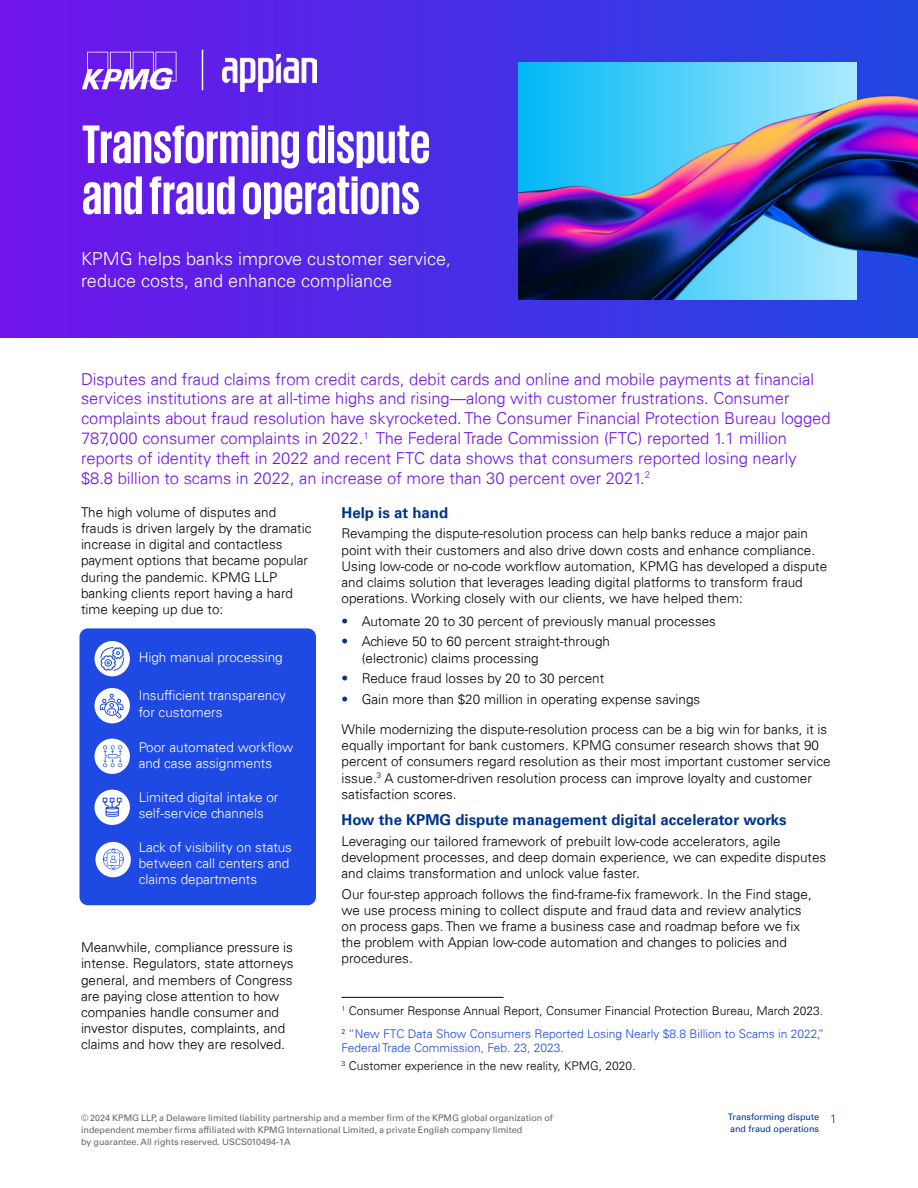
<style>
.page{position:relative;width:918px;height:1188px;background:#fff}
.page>*{position:absolute;margin:0;border:0;box-sizing:border-box;transform-origin:0 0}
.t1{font:700 55.5px/51px "KPMG";color:#fff}
.t2{font:300 18px/21.6px "Univers 45";color:#fff}
.t3{font:300 16.5px/19.8px "Univers 45";color:#7213ea}
.t4{font:700 15px "Univers 65";color:#00338d}
.t5{font:300 13.5px/16.2px "Univers 45";color:#000}
.t6{font:300 13.5px/16.2px "Univers 45";color:#fff}
.t7{font:300 12px/23px "Univers 45";color:#000}
.t8{font:300 12px "Univers 45";color:#00338d}
.t9{font:9px/12px "Univers 55 Roman";color:#666}
.t10{font:9px/12px "Univers 55 Roman";color:#00338d}
.s1{color:#00338d}
.s2{color:#1e49e2}
</style>
<div class="page">
<div style="left:0;top:0;width:918px;height:338px;background:linear-gradient(to right,#7014ea,#2147e2)"></div>
<div style="left:518px;top:62px;width:339px;height:237px;background:linear-gradient(to right,#00b8f5,#abeaff)"></div>
<img style="left:518px;top:70px;width:400px;height:229px">
<svg style="left:82px;top:52px;width:94px;height:38px"></svg>
<div style="left:80px;top:628px;width:236px;height:277px;background:#1e49e2;border-radius:8px"></div>
<hr style="left:342px;top:997px;width:162px;height:1px;background:#000">
<div style="left:95px;top:790px;width:35px;height:35px;background:#fff;border-radius:50%"></div>
<svg style="left:102px;top:797px;width:20px;height:20px"></svg>
<div style="left:95px;top:739px;width:35px;height:35px;background:#fff;border-radius:50%"></div>
<div style="left:95px;top:842px;width:36px;height:35px;background:#fff;border-radius:50%"></div>
<div style="left:95px;top:688px;width:35px;height:35px;background:#fff;border-radius:50%"></div>
<svg style="left:100px;top:693px;width:24px;height:26px"></svg>
<div style="left:95px;top:641px;width:35px;height:35px;background:#fff;border-radius:50%"></div>
<svg style="left:100px;top:647px;width:24px;height:24px"></svg>
<hr style="left:202px;top:50px;width:1px;height:40px;background:#fff">
<img style="left:222px;top:55px;width:94px;height:36px">
<svg style="left:103px;top:849px;width:21px;height:21px"></svg>
<svg style="left:103px;top:745px;width:19px;height:22px"></svg>
<h1 class="t1" style="left:82px;top:117px;width:350px">Transforming dispute and fraud operations</h1>
<h2 class="t2" style="left:81px;top:248px;width:372px">KPMG helps banks improve customer service, reduce costs, and enhance compliance</h2>
<p class="t3" style="left:81px;top:369px;width:751px">Disputes and fraud claims from credit cards, debit cards and online and mobile payments at financial services institutions are at all-time highs and rising—along with customer frustrations. Consumer complaints about fraud resolution have skyrocketed. The Consumer Financial Protection Bureau logged 787,000 consumer complaints in 2022.<sup>1</sup> The Federal Trade Commission (FTC) reported 1.1 million reports of identity theft in 2022 and recent FTC data shows that consumers reported losing nearly $8.8 billion to scams in 2022, an increase of more than 30 percent over 2021.<sup>2</sup></p>
<p class="t5" style="left:81px;top:504px;width:232px">The high volume of disputes and frauds is driven largely by the dramatic increase in digital and contactless payment options that became popular during the pandemic. KPMG LLP banking clients report having a hard time keeping up due to:</p>
<p class="t4" style="left:342px;top:504px;width:108px">Help is at hand</p>
<p class="t5" style="left:342px;top:525px;width:487px">Revamping the dispute-resolution process can help banks reduce a major pain point with their customers and also drive down costs and enhance compliance.<br>Using low-code or no-code workflow automation, KPMG has developed a dispute and claims solution that leverages leading digital platforms to transform fraud operations. Working closely with our clients, we have helped them:</p>
<p class="t5" style="left:342px;top:613px;width:376px"><span class="s1">•</span> Automate 20 to 30 percent of previously manual processes</p>
<p class="t5" style="left:362px;top:634px;width:250px;text-indent:-20px"><span class="s1">•</span> Achieve 50 to 60 percent straight-through (electronic) claims processing</p>
<p class="t5" style="left:342px;top:670px;width:264px"><span class="s1">•</span> Reduce fraud losses by 20 to 30 percent</p>
<p class="t5" style="left:342px;top:691px;width:360px"><span class="s1">•</span> Gain more than $20 million in operating expense savings</p>
<p class="t5" style="left:342px;top:721px;width:491px">While modernizing the dispute-resolution process can be a big win for banks, it is equally important for bank customers. KPMG consumer research shows that 90 percent of consumers regard resolution as their most important customer service issue.<sup>3</sup> A customer-driven resolution process can improve loyalty and customer satisfaction scores.</p>
<p class="t4" style="left:342px;top:811px;width:447px">How the KPMG dispute management digital accelerator works</p>
<p class="t5" style="left:342px;top:833px;width:486px">Leveraging our tailored framework of prebuilt low-code accelerators, agile development processes, and deep domain experience, we can expedite disputes and claims transformation and unlock value faster.</p>
<p class="t5" style="left:342px;top:886px;width:472px">Our four-step approach follows the find-frame-fix framework. In the Find stage, we use process mining to collect dispute and fraud data and review analytics on process gaps. Then we frame a business case and roadmap before we fix the problem with Appian low-code automation and changes to policies and procedures.</p>
<p class="t6" style="left:139px;top:649px;width:146px">High manual processing</p>
<p class="t6" style="left:139px;top:687px;width:149px">Insufficient transparency for customers</p>
<p class="t6" style="left:139px;top:739px;width:156px">Poor automated workflow and case assignments</p>
<p class="t6" style="left:139px;top:789px;width:141px">Limited digital intake or self-service channels</p>
<p class="t6" style="left:139px;top:839px;width:155px">Lack of visibility on status between call centers and claims departments</p>
<p class="t5" style="left:81px;top:939px;width:214px">Meanwhile, compliance pressure is intense. Regulators, state attorneys general, and members of Congress are paying close attention to how companies handle consumer and investor disputes, complaints, and claims and how they are resolved.</p>
<p class="t7" style="left:342px;top:999px;width:485px"><sup>1</sup> Consumer Response Annual Report, Consumer Financial Protection Bureau, March 2023.<br><sup>2</sup> <span class="s2">“New FTC Data Show Consumers Reported Losing Nearly $8.8 Billion to Scams in 2022,”</span></p>
<p class="t7" style="left:342px;top:1039px;width:296px;line-height:17.5px"><span class="s2">Federal Trade Commission, Feb. 23, 2023.<br></span><sup>3</sup> Customer experience in the new reality, KPMG, 2020.</p>
<p class="t9" style="left:81px;top:1112px;width:473px">© 2024 KPMG LLP, a Delaware limited liability partnership and a member firm of the KPMG global organization of independent member firms affiliated with KPMG International Limited, a private English company limited<br>by guarantee. All rights reserved. USCS010494-1A</p>
<p class="t10" style="left:728px;top:1111px;width:93px">Transforming dispute and fraud operations</p>
<p class="t8" style="left:830px;top:1112px;width:8px">1</p>
</div>
